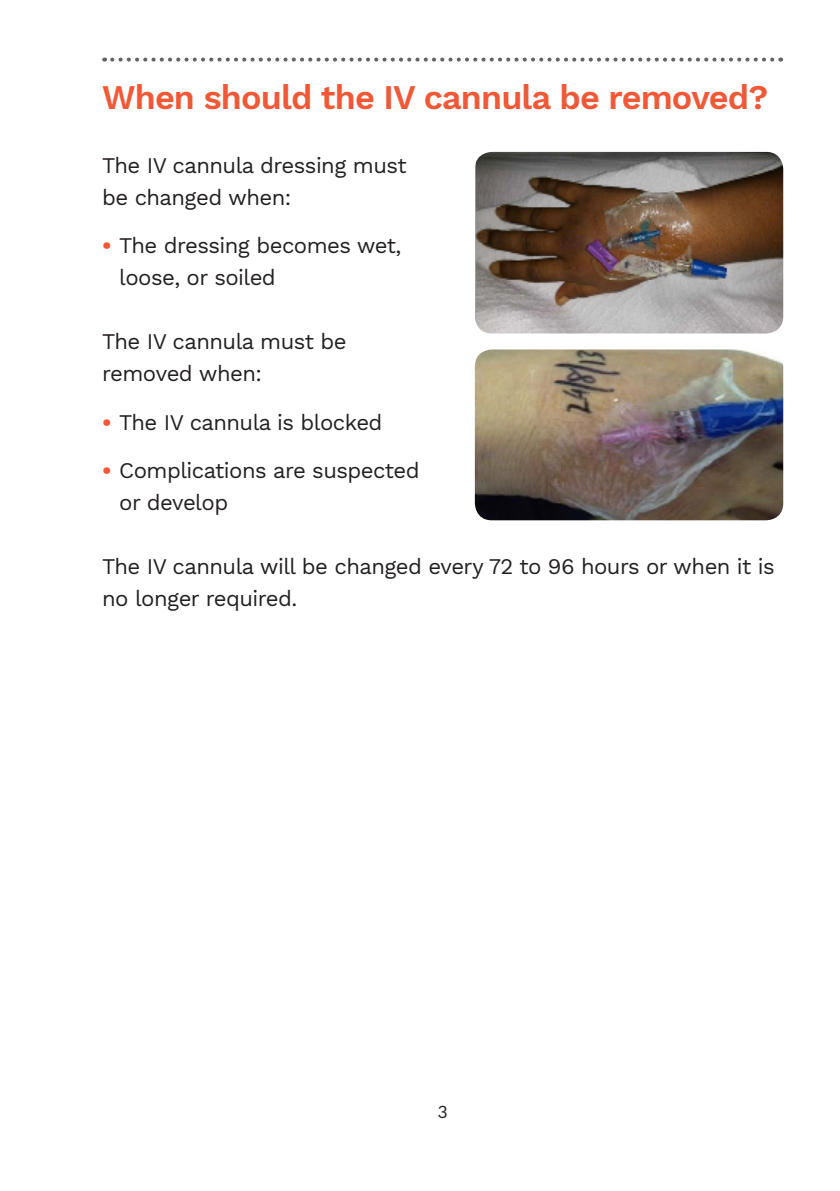
<style>
.page{position:relative;width:840px;height:1191px;background:#fff}
.page>*{position:absolute;margin:0;border:0;box-sizing:border-box;transform-origin:0 0}
.Header__Line_1{font:600 34px "Work Sans";letter-spacing:-.025em;color:#f05937}
.Body_Text{font:22px/32px "Work Sans";letter-spacing:-.025em;color:#231f20}
.t1{font:18px "Work Sans";color:#231f20}
.s1{font-weight:700;color:#f05937}
</style>
<div class="page">
<svg style="left:112px;top:58px;width:668px;height:4px"></svg>
<img style="left:475px;top:152px;width:307px;height:181px">
<img style="left:474px;top:349px;width:308px;height:171px">
<p class="Header__Line_1" style="left:102px;top:78px;width:667px">When should the IV cannula be removed?</p>
<p class="Body_Text" style="left:102px;top:151px;width:306px">The IV cannula dressing must be changed when:</p>
<p class="Body_Text" style="left:119px;top:231px;width:283px;text-indent:-17px"><span class="s1">•</span> The dressing becomes wet, loose, or soiled</p>
<p class="Body_Text" style="left:102px;top:327px;width:246px">The IV cannula must be removed when:</p>
<p class="Body_Text" style="left:102px;top:407px;width:282px"><span class="s1">•</span> The IV cannula is blocked</p>
<p class="Body_Text" style="left:119px;top:455px;width:302px;text-indent:-17px"><span class="s1">•</span> Complications are suspected or develop</p>
<p class="Body_Text" style="left:102px;top:551px;width:673px">The IV cannula will be changed every 72 to 96 hours or when it is no longer required.</p>
<p class="t1" style="left:437px;top:1101px;width:12px">3</p>
</div>
